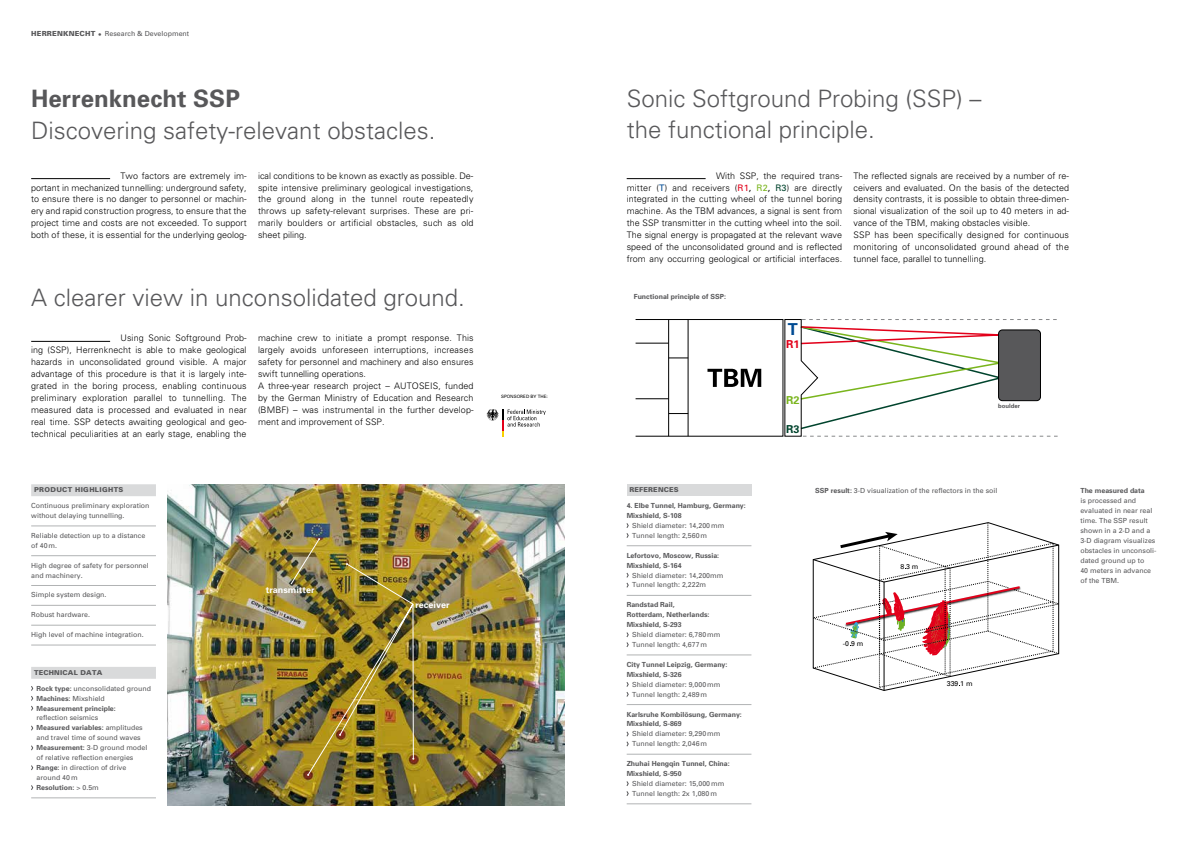
<style>
.page{position:relative;width:1191px;height:842px;background:#fff}
.page>*{position:absolute;margin:0;border:0;box-sizing:border-box;transform-origin:0 0}
.t1{font:300 24px/31.7px "Univers";color:#58585a}
.t2{font:700 24px "Univers";color:#58585a}
.t3{font:700 16.5px "Univers";color:#004b93}
.t4{font:700 11px "Univers";color:#e2001a}
.t5{font:700 11px "Univers";color:#7ab51d}
.t6{font:700 11px "Univers";color:#00442d}
.t7{font:300 9px/11.9px "Univers";letter-spacing:.005em;color:#000;text-align:justify}
.t8{font:700 9px "Univers";color:#fff}
.t9{font:7px/9.9px "Univers";color:#58585a}
.t10{font:700 7px/9.9px "Univers";color:#58585a}
.t11{font:6.9px "Univers";color:#000}
.t12{font:900 6.8px "Univers";letter-spacing:.025em;color:#58585a}
.t13{font:900 6.8px "Univers";letter-spacing:.055em;color:#58585a}
.t14{font:700 6px "Univers";color:#58585a}
.t15{font:4.5px "Univers";color:#000}
.s1{font-weight:900}
.s2{font-weight:400;color:#004b93}
.s3{font-weight:400;color:#e2001a}
.s4{font-weight:400}
.s5{font-weight:400;color:#7ab51d}
.s6{font-weight:400;color:#00442d}
.s7{font-weight:700}
</style>
<div class="page">
<div style="left:626px;top:484px;width:125px;height:12px;background:#d9dadb"></div>
<hr style="left:31px;top:178px;width:79px;height:1px;background:#000">
<hr style="left:626px;top:178px;width:79px;height:1px;background:#000">
<hr style="left:31px;top:341px;width:79px;height:1px;background:#000">
<div style="left:31px;top:484px;width:125px;height:12px;background:#d9dadb"></div>
<hr style="left:31px;top:526px;width:125px;height:1px;background:#b1b3b4">
<hr style="left:31px;top:555px;width:125px;height:1px;background:#b1b3b4">
<hr style="left:31px;top:585px;width:125px;height:1px;background:#b1b3b4">
<hr style="left:31px;top:605px;width:125px;height:1px;background:#b1b3b4">
<hr style="left:31px;top:625px;width:125px;height:1px;background:#b1b3b4">
<hr style="left:31px;top:645px;width:125px;height:1px;background:#b1b3b4">
<div style="left:31px;top:667px;width:125px;height:12px;background:#d9dadb"></div>
<hr style="left:31px;top:798px;width:125px;height:1px;background:#b1b3b4">
<svg style="left:31px;top:686px;width:2px;height:25px"></svg>
<hr style="left:626px;top:545px;width:125px;height:1px;background:#b1b3b4">
<hr style="left:626px;top:595px;width:125px;height:1px;background:#b1b3b4">
<hr style="left:626px;top:655px;width:125px;height:1px;background:#b1b3b4">
<hr style="left:626px;top:704px;width:125px;height:1px;background:#b1b3b4">
<hr style="left:626px;top:754px;width:125px;height:1px;background:#b1b3b4">
<hr style="left:626px;top:803px;width:125px;height:1px;background:#b1b3b4">
<svg style="left:626px;top:523px;width:3px;height:15px"></svg>
<svg style="left:626px;top:572px;width:3px;height:16px"></svg>
<svg style="left:626px;top:632px;width:3px;height:15px"></svg>
<svg style="left:626px;top:682px;width:3px;height:15px"></svg>
<svg style="left:626px;top:731px;width:3px;height:16px"></svg>
<svg style="left:626px;top:781px;width:3px;height:15px"></svg>
<img style="left:167px;top:484px;width:397px;height:322px">
<img style="left:290px;top:538px;width:135px;height:238px">
<svg style="left:707px;top:369px;width:54px;height:18px"></svg>
<svg style="left:784px;top:319px;width:273px;height:118px"></svg>
<svg style="left:669px;top:357px;width:18px;height:1px"></svg>
<svg style="left:669px;top:413px;width:18px;height:1px"></svg>
<hr style="left:635px;top:343px;width:33px;height:1px;background:#000">
<hr style="left:635px;top:398px;width:33px;height:1px;background:#000">
<hr style="left:668px;top:319px;width:1px;height:117px;background:#000">
<hr style="left:687px;top:319px;width:1px;height:117px;background:#000">
<div style="left:998px;top:330px;width:42px;height:71px;background:#58585a;border-radius:4px"></div>
<div style="left:998px;top:329px;width:43px;height:72px;border:1px solid #000;border-radius:4px"></div>
<svg style="left:486px;top:409px;width:59px;height:28px"></svg>
<svg style="left:812px;top:522px;width:248px;height:169px"></svg>
<p class="t9" style="left:31px;top:28px;width:159px"><span class="s1">HERRENKNECHT •</span> Research &amp; Development</p>
<h1 class="t2" style="left:31px;top:83px;width:210px">Herrenknecht SSP</h1>
<h1 class="t1" style="left:31px;top:114px;width:406px">Discovering safety-relevant obstacles.</h1>
<h1 class="t1" style="left:626px;top:82px;width:356px">Sonic Softground Probing (SSP) – the functional principle.</h1>
<p class="t7" style="left:31px;top:169px;width:217px;text-indent:89px">Two factors are extremely im&shy;portant in mechanized tunnelling: underground safety, to ensure there is no danger to personnel or machin&shy;ery and rapid construction progress, to ensure that the project time and costs are not exceeded. To support both of these, it is essential for the underlying geolog-</p>
<p class="t7" style="left:626px;top:169px;width:217px;text-indent:89px">With SSP, the required trans&shy;mitter (<span class="s2">T</span>) and receivers (<span class="s3">R1</span><span class="s4">,</span> <span class="s5">R2</span><span class="s4">,</span> <span class="s6">R3</span>) are directly integrated in the cutting wheel of the tunnel boring machine. As the TBM advances, a signal is sent from the SSP transmitter in the cutting wheel into the soil.<br>The signal energy is propagated at the relevant wave speed of the unconsolidated ground and is reflected from any occurring geological or artificial interfaces.</p>
<p class="t7" style="left:258px;top:169px;width:217px">ical conditions to be known as exactly as possible. De&shy;spite intensive preliminary geological investigations, the ground along in the tunnel route repeatedly throws up safety-relevant surprises. These are pri&shy;marily boulders or artificial obstacles, such as old sheet piling.</p>
<p class="t7" style="left:853px;top:169px;width:217px;text-align:left">The reflected signals are received by a number of re&shy;ceivers and evaluated. On the basis of the detected density contrasts, it is possible to obtain three-dimen&shy;sional visualization of the soil up to 40 meters in ad&shy;vance of the TBM, making obstacles visible.<br>SSP has been specifically designed for continuous monitoring of unconsolidated ground ahead of the tunnel face, parallel to tunnelling.</p>
<h1 class="t1" style="left:31px;top:281px;width:435px">A clearer view in unconsolidated ground.</h1>
<p class="t7" style="left:31px;top:332px;width:217px;text-indent:89px">Using Sonic Softground Prob&shy;ing (SSP), Herrenknecht is able to make geological hazards in unconsolidated ground visible. A major advantage of this procedure is that it is largely inte&shy;grated in the boring process, enabling continuous preliminary exploration parallel to tunnelling. The measured data is processed and evaluated in near real time. SSP detects awaiting geological and geo&shy;technical peculiarities at an early stage, enabling the</p>
<p class="t7" style="left:258px;top:332px;width:217px;text-align:left">machine crew to initiate a prompt response. This largely avoids unforeseen interruptions, increases safety for personnel and machinery and also ensures swift tunnelling operations.<br>A three-year research project – AUTOSEIS, funded by the German Ministry of Education and Research (BMBF) – was instrumental in the further develop&shy;ment and improvement of SSP.</p>
<p class="t13" style="left:34px;top:486px;width:91px">PRODUCT HIGHLIGHTS</p>
<p class="t9" style="left:31px;top:501px;width:120px">Continuous preliminary exploration without delaying tunnelling.</p>
<p class="t9" style="left:31px;top:530px;width:116px">Reliable detection up to a distance of 40m.</p>
<p class="t9" style="left:31px;top:560px;width:119px">High degree of safety for personnel and machinery.</p>
<p class="t9" style="left:31px;top:590px;width:77px">Simple system design.</p>
<p class="t9" style="left:31px;top:610px;width:60px">Robust hardware.</p>
<p class="t9" style="left:31px;top:630px;width:114px">High level of machine integration.</p>
<p class="t12" style="left:34px;top:668px;width:70px">TECHNICAL DATA</p>
<p class="t10" style="left:37px;top:683px;width:116px">Rock type: <span class="s4">unconsolidated ground<br></span>Machines: <span class="s4">Mixshield<br></span>Measurement principle:</p>
<p class="t9" style="left:37px;top:713px;width:112px">reflection seismics<br><span class="s7">Measured variables:</span> amplitudes and travel time of sound waves<br><span class="s7">Measurement:</span> 3-D ground model of relative reflection energies<br><span class="s7">Range:</span> in direction of drive around 40m<br><span class="s7">Resolution:</span> &gt; 0.5m</p>
<p class="t8" style="left:266px;top:583px;width:50px">transmitter</p>
<p class="t8" style="left:415px;top:599px;width:36px">receiver</p>
<p class="t15" style="left:501px;top:394px;width:48px">SPONSORED BY THE:</p>
<p class="t10" style="left:634px;top:291px;width:94px">Functional principle of SSP:</p>
<p class="t12" style="left:629px;top:486px;width:51px">REFERENCES</p>
<p class="t10" style="left:626px;top:500px;width:121px">4. Elbe Tunnel, Hamburg, Germany:<br>Mixshield, S-108</p>
<p class="t9" style="left:632px;top:520px;width:94px">Shield diameter: 14,200mm<br>Tunnel length: 2,560m</p>
<p class="t10" style="left:626px;top:550px;width:94px">Lefortovo, Moscow, Russia:<br>Mixshield, S-164</p>
<p class="t9" style="left:632px;top:570px;width:93px">Shield diameter: 14,200mm<br>Tunnel length: 2,222m</p>
<p class="t10" style="left:626px;top:600px;width:84px">Randstad Rail,<br>Rotterdam, Netherlands:<br>Mixshield, S-293</p>
<p class="t9" style="left:632px;top:629px;width:90px">Shield diameter: 6,780mm<br>Tunnel length: 4,677m</p>
<p class="t10" style="left:626px;top:659px;width:102px">City Tunnel Leipzig, Germany:<br>Mixshield, S-326</p>
<p class="t9" style="left:632px;top:679px;width:90px">Shield diameter: 9,000mm<br>Tunnel length: 2,489m</p>
<p class="t10" style="left:626px;top:709px;width:117px">Karlsruhe Kombilösung, Germany:<br>Mixshield, S-869</p>
<p class="t9" style="left:632px;top:729px;width:90px">Shield diameter: 9,290mm<br>Tunnel length: 2,046m</p>
<p class="t10" style="left:626px;top:758px;width:105px">Zhuhai Hengqin Tunnel, China:<br>Mixshield, S-950</p>
<p class="t9" style="left:632px;top:778px;width:94px">Shield diameter: 15,000mm<br>Tunnel length: 2x 1,080m</p>
<h2 class="t3" style="left:788px;top:318px;width:12px">T</h2>
<p class="t4" style="left:786px;top:337px;width:15px">R1</p>
<p class="t5" style="left:786px;top:393px;width:15px">R2</p>
<p class="t6" style="left:786px;top:422px;width:15px">R3</p>
<p class="t14" style="left:998px;top:402px;width:24px">boulder</p>
<p class="t9" style="left:815px;top:485px;width:184px"><span class="s7">SSP result:</span> 3-D visualization of the reflectors in the soil</p>
<p class="t10" style="left:1080px;top:486px;width:66px">The measured data</p>
<p class="t9" style="left:1080px;top:496px;width:78px">is processed and evaluated in near real time. The SSP result shown in a 2-D and a<br>3-D diagram visualizes obstacles in unconsoli&shy;dated ground up to<br>40 meters in advance of the TBM.</p>
<p class="t11" style="left:900px;top:562px;width:20px">8,3 m</p>
<p class="t11" style="left:843px;top:639px;width:22px">-0,9 m</p>
<p class="t11" style="left:946px;top:679px;width:27px">339,1 m</p>
</div>
